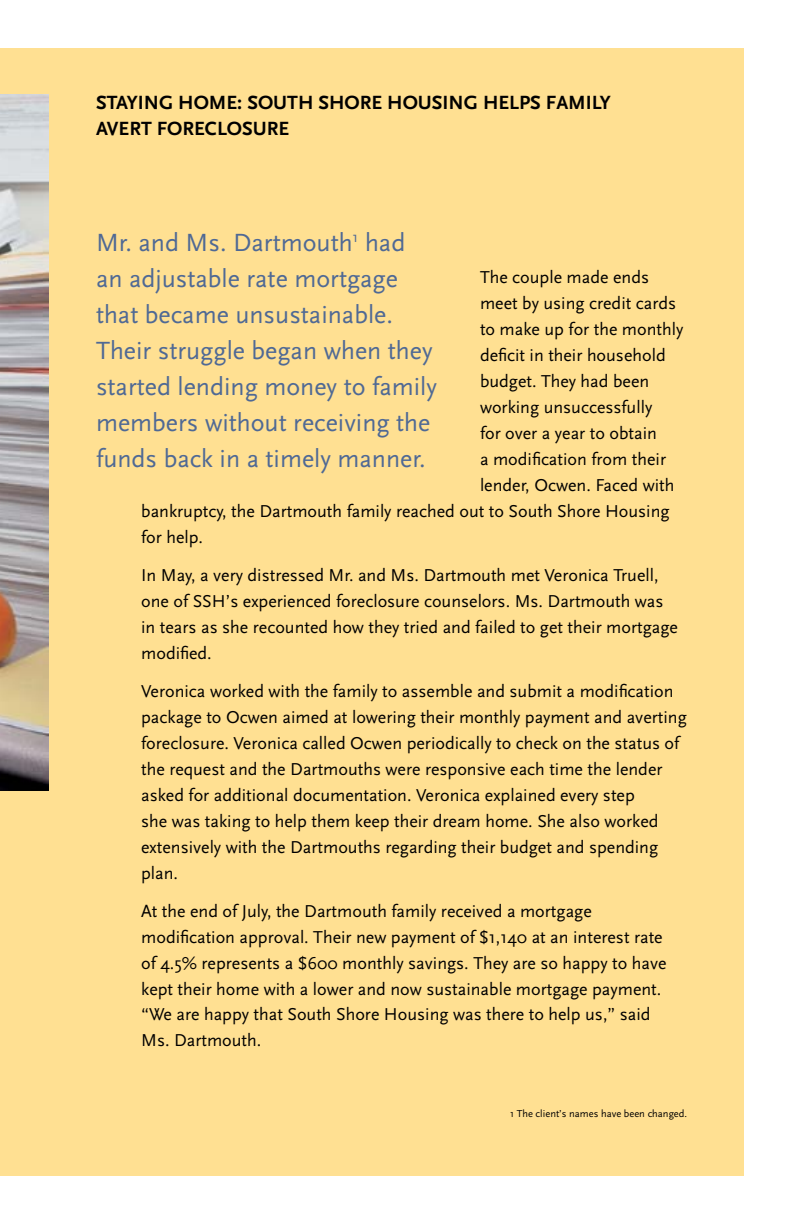
<style>
.page{position:relative;width:792px;height:1224px;background:#fff}
.page>*{position:absolute;margin:0;border:0;box-sizing:border-box;transform-origin:0 0}
.t1{font:26px/36px "Scala Sans";color:#4f6995}
.t2{font:700 20px/26px "Scala Sans";color:#000}
.t3{font:18px/26px "Scala Sans";color:#000}
.t4{font:10.4px "Scala Sans";color:#000}
</style>
<div class="page">
<div style="left:0;top:48px;width:744px;height:1128px;background:#ffe092"></div>
<img style="left:0;top:94px;width:48px;height:697px">
<p class="t2" style="left:96px;top:90px;width:516px">STAYING HOME: SOUTH SHORE HOUSING HELPS FAMILY<br>AVERT FORECLOSURE</p>
<h1 class="t1" style="left:96px;top:225px;width:342px">Mr. and Ms. Dartmouth<sup>1</sup> had an adjustable rate mortgage that became unsustainable.<br>Their struggle began when they started lending money to family members without receiving the funds back in a timely manner.</h1>
<p class="t3" style="left:480px;top:264px;width:171px">The couple made ends</p>
<p class="t3" style="left:480px;top:290px;width:198px">meet by using credit cards</p>
<p class="t3" style="left:480px;top:316px;width:205px">to make up for the monthly</p>
<p class="t3" style="left:480px;top:342px;width:187px">deficit in their household</p>
<p class="t3" style="left:480px;top:368px;width:171px">budget. They had been</p>
<p class="t3" style="left:480px;top:394px;width:174px">working unsuccessfully</p>
<p class="t3" style="left:480px;top:420px;width:178px">for over a year to obtain</p>
<p class="t3" style="left:480px;top:446px;width:188px">a modification from their</p>
<p class="t3" style="left:480px;top:472px;width:196px">lender, Ocwen. Faced with</p>
<p class="t3" style="left:141px;top:498px;width:530px">bankruptcy, the Dartmouth family reached out to South Shore Housing</p>
<p class="t3" style="left:141px;top:524px;width:63px">for help.</p>
<p class="t3" style="left:141px;top:562px;width:538px">In May, a very distressed Mr. and Ms. Dartmouth met Veronica Truell, one of SSH’s experienced foreclosure counselors. Ms. Dartmouth was in tears as she recounted how they tried and failed to get their mortgage modified.</p>
<p class="t3" style="left:141px;top:678px;width:547px">Veronica worked with the family to assemble and submit a modification package to Ocwen aimed at lowering their monthly payment and averting foreclosure. Veronica called Ocwen periodically to check on the status of the request and the Dartmouths were responsive each time the lender asked for additional documentation. Veronica explained every step<br>she was taking to help them keep their dream home. She also worked extensively with the Dartmouths regarding their budget and spending plan.</p>
<p class="t3" style="left:141px;top:898px;width:527px">At the end of July, the Dartmouth family received a mortgage modification approval. Their new payment of $1,140 at an interest rate of 4.5% represents a $600 monthly savings. They are so happy to have kept their home with a lower and now sustainable mortgage payment. “We are happy that South Shore Housing was there to help us,” said Ms. Dartmouth.</p>
<p class="t4" style="left:510px;top:1108px;width:179px">1 The client’s names have been changed.</p>
</div>
